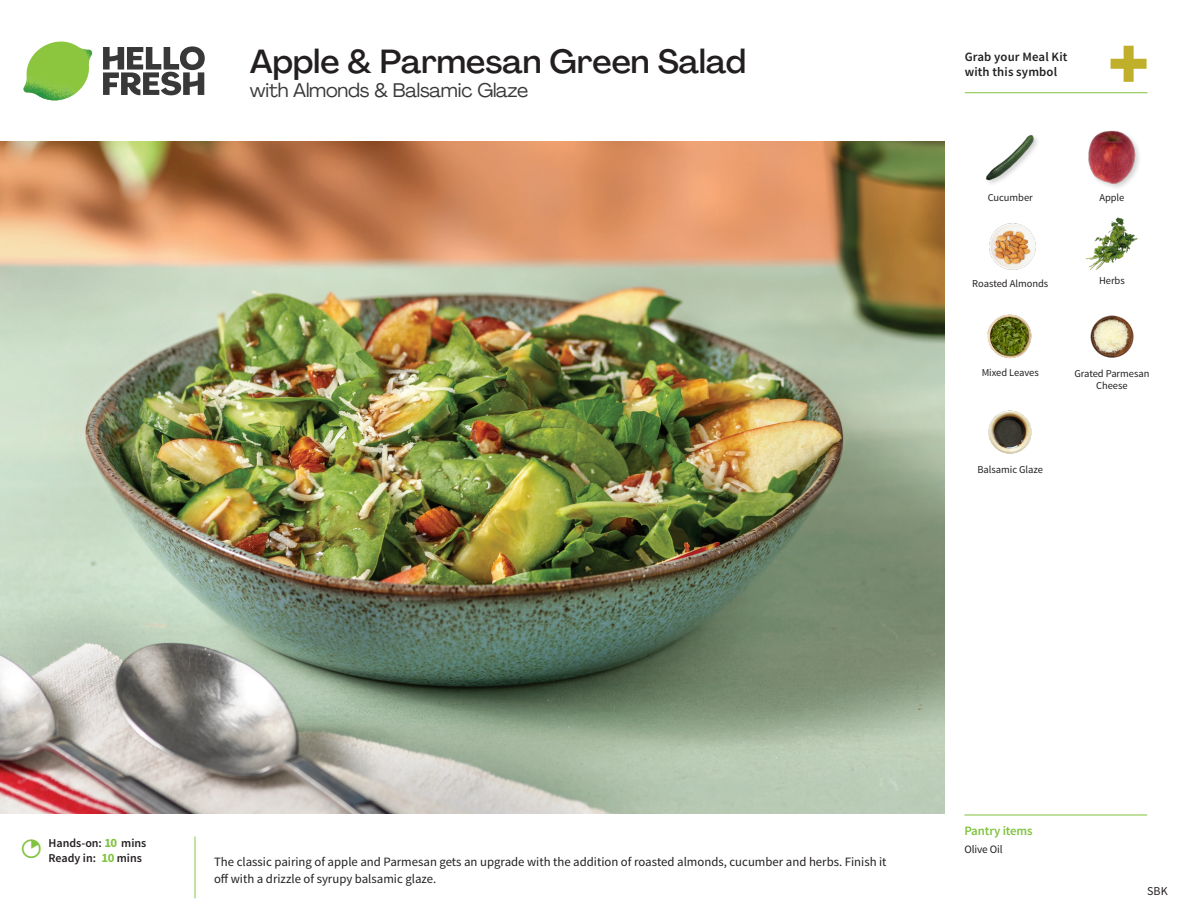
<style>
.page{position:relative;width:1188px;height:918px;background:#fff}
.page>*{position:absolute;margin:0;border:0;box-sizing:border-box;transform-origin:0 0}
._15_Titel_UK{font:500 33px "Agrandir";color:#231f20}
._15_Titel_UK-2{font:19.5px "Agrandir";letter-spacing:-.01em;color:#383839}
.Step_6_Text_AU{font:12.75px/16.5px "Source Sans Pro";color:#231f20}
.t1{font:600 12.75px/15px "Source Sans Pro";letter-spacing:.01em;color:#231f20}
._04_Headers_Front{font:600 12.75px "Source Sans Pro";letter-spacing:-.01em;color:#81c340}
._04_Intro{font:600 12px "Source Sans Pro";color:#231f20}
.t2{font:12px "Source Sans Pro";color:#231f20}
._05_Pantry{font:11.25px "Source Sans Pro";letter-spacing:-.01em;color:#231f20}
._18_FRONT_ingredient{font:10.5px/12px "Source Sans Pro";letter-spacing:-.005em;color:#231f20;text-align:center}
.s1{font-weight:700;font-size:12.75px;color:#81c340}
</style>
<div class="page">
<svg style="left:103px;top:46px;width:102px;height:49px"></svg>
<img style="left:23px;top:42px;width:69px;height:59px">
<hr style="left:965px;top:92px;width:183px;height:1px;background:#81c340">
<img style="left:0;top:142px;width:945px;height:672px">
<hr style="left:964px;top:815px;width:183px;height:1px;background:#81c340">
<img style="left:987px;top:314px;width:45px;height:45px">
<img style="left:988px;top:410px;width:44px;height:44px">
<img style="left:989px;top:223px;width:47px;height:47px">
<img style="left:985px;top:135px;width:52px;height:49px">
<img style="left:1090px;top:315px;width:44px;height:43px">
<img style="left:1085px;top:217px;width:53px;height:53px">
<img style="left:1088px;top:130px;width:51px;height:56px">
<svg style="left:1111px;top:46px;width:36px;height:36px"></svg>
<p class="_15_Titel_UK" style="left:250px;top:41px;width:498px">Apple &amp; Parmesan Green Salad</p>
<p class="_15_Titel_UK-2" style="left:250px;top:78px;width:280px">with Almonds &amp; Balsamic Glaze</p>
<p class="t1" style="left:965px;top:50px;width:104px">Grab your Meal Kit with this symbol</p>
<p class="_18_FRONT_ingredient" style="left:988px;top:192px;width:47px">Cucumber</p>
<p class="_18_FRONT_ingredient" style="left:1099px;top:192px;width:27px">Apple</p>
<p class="_18_FRONT_ingredient" style="left:972px;top:278px;width:77px">Roasted Almonds</p>
<p class="_18_FRONT_ingredient" style="left:1099px;top:275px;width:27px">Herbs</p>
<p class="_18_FRONT_ingredient" style="left:982px;top:367px;width:59px">Mixed Leaves</p>
<p class="_18_FRONT_ingredient" style="left:977px;top:464px;width:67px">Balsamic Glaze</p>
<p class="_18_FRONT_ingredient" style="left:1074px;top:367px;width:77px">Grated Parmesan<br>Cheese</p>
<p class="_04_Intro" style="left:48px;top:835px;width:99px">Hands-on: <span class="s1">10</span> mins</p>
<p class="_04_Intro" style="left:48px;top:850px;width:95px">Ready in: <span class="s1">10</span> mins</p>
<p class="Step_6_Text_AU" style="left:214px;top:854px;width:674px">The classic pairing of apple and Parmesan gets an upgrade with the addition of roasted almonds, cucumber and herbs. Finish it off with a drizzle of syrupy balsamic glaze.</p>
<p class="_04_Headers_Front" style="left:964px;top:822px;width:70px">Pantry items</p>
<p class="_05_Pantry" style="left:964px;top:842px;width:40px">Olive Oil</p>
<p class="t2" style="left:1147px;top:884px;width:22px">SBK</p>
</div>
